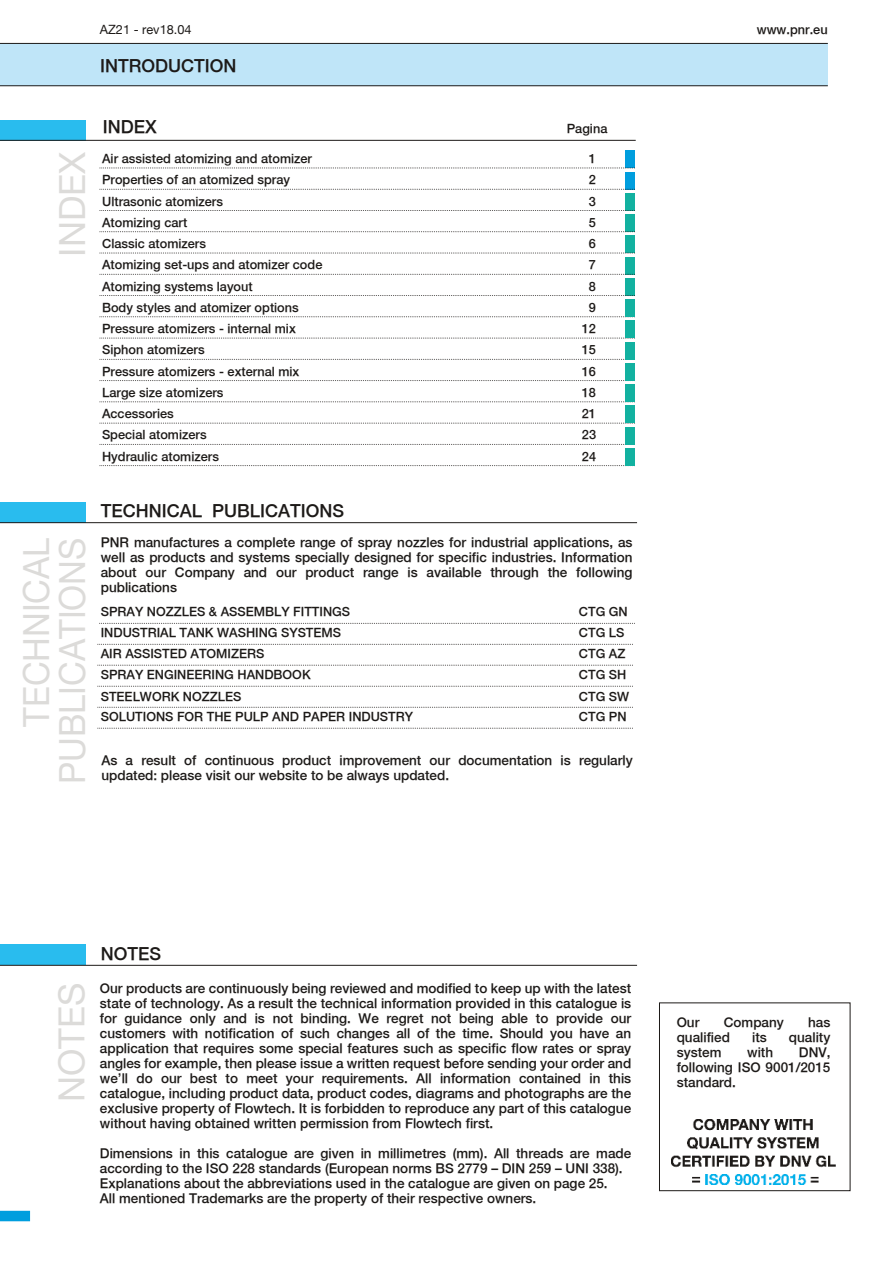
<style>
.page{position:relative;width:893px;height:1263px;background:#fff}
.page>*{position:absolute;margin:0;border:0;box-sizing:border-box;transform-origin:0 0}
.t1{font:36px/36px "Helvetica Neue";color:#dcdbd9;text-align:right;scale:.95 1}
.t2{font:36px "Helvetica Neue";color:#dcdbd9}
.t3{font:500 18px "Helvetica Neue";color:#1d1a18}
.t4{font:500 13.5px/15px "Helvetica Neue";color:#1d1a18;text-align:justify}
.t5{font:500 12.75px/21.3px "Helvetica Neue";color:#1d1a18}
.t6{font:12.75px "Helvetica Neue";color:#1d1a18}
</style>
<div class="page">
<img style="left:672px;top:1119px;width:163px;height:65px">
<div style="left:625px;top:151px;width:10px;height:17px;background:#009ede"></div>
<div style="left:625px;top:172px;width:10px;height:17px;background:#009ede"></div>
<div style="left:625px;top:193px;width:10px;height:17px;background:#12b1a0"></div>
<div style="left:625px;top:214px;width:10px;height:18px;background:#12b1a0"></div>
<div style="left:625px;top:236px;width:10px;height:17px;background:#12b1a0"></div>
<div style="left:625px;top:257px;width:10px;height:17px;background:#12b1a0"></div>
<div style="left:625px;top:278px;width:10px;height:18px;background:#12b1a0"></div>
<div style="left:0;top:43px;width:828px;height:42px;background:#bfe5f8"></div>
<hr style="left:0;top:43px;width:828px;height:1px;background:#1d1a18">
<hr style="left:0;top:85px;width:828px;height:1px;background:#1d1a18">
<div style="left:0;top:120px;width:85px;height:21px;background:#29bcee"></div>
<hr style="left:0;top:140px;width:636px;height:1px;background:#1d1a18">
<svg style="left:100px;top:168px;width:535px;height:1px"></svg>
<svg style="left:100px;top:189px;width:535px;height:1px"></svg>
<svg style="left:100px;top:210px;width:535px;height:1px"></svg>
<svg style="left:100px;top:231px;width:535px;height:1px"></svg>
<svg style="left:100px;top:253px;width:535px;height:1px"></svg>
<svg style="left:100px;top:274px;width:535px;height:1px"></svg>
<svg style="left:100px;top:295px;width:535px;height:1px"></svg>
<svg style="left:100px;top:316px;width:525px;height:1px"></svg>
<svg style="left:100px;top:338px;width:535px;height:1px"></svg>
<svg style="left:100px;top:359px;width:535px;height:1px"></svg>
<div style="left:0;top:1211px;width:30px;height:10px;background:#009ede"></div>
<div style="left:0;top:502px;width:85px;height:21px;background:#29bcee"></div>
<hr style="left:0;top:522px;width:637px;height:1px;background:#1d1a18">
<div style="left:0;top:944px;width:85px;height:21px;background:#29bcee"></div>
<hr style="left:0;top:965px;width:637px;height:1px;background:#1d1a18">
<svg style="left:100px;top:380px;width:525px;height:1px"></svg>
<svg style="left:100px;top:401px;width:525px;height:1px"></svg>
<svg style="left:100px;top:423px;width:535px;height:1px"></svg>
<svg style="left:100px;top:444px;width:535px;height:1px"></svg>
<svg style="left:100px;top:465px;width:525px;height:1px"></svg>
<svg style="left:100px;top:623px;width:533px;height:1px"></svg>
<div style="left:659px;top:1002px;width:191px;height:189px;border:1px solid #1d1a18"></div>
<svg style="left:98px;top:644px;width:535px;height:1px"></svg>
<svg style="left:98px;top:665px;width:535px;height:1px"></svg>
<svg style="left:98px;top:686px;width:535px;height:1px"></svg>
<svg style="left:98px;top:707px;width:535px;height:1px"></svg>
<svg style="left:98px;top:728px;width:535px;height:1px"></svg>
<div style="left:625px;top:300px;width:10px;height:17px;background:#12b1a0"></div>
<div style="left:625px;top:321px;width:10px;height:17px;background:#12b1a0"></div>
<div style="left:625px;top:342px;width:10px;height:17px;background:#12b1a0"></div>
<div style="left:625px;top:363px;width:10px;height:18px;background:#12b1a0"></div>
<div style="left:625px;top:385px;width:10px;height:17px;background:#12b1a0"></div>
<div style="left:625px;top:406px;width:10px;height:17px;background:#12b1a0"></div>
<div style="left:625px;top:427px;width:10px;height:17px;background:#12b1a0"></div>
<div style="left:625px;top:448px;width:10px;height:18px;background:#12b1a0"></div>
<p class="t6" style="left:100px;top:25px;width:93px">AZ21 - rev18.04</p>
<p class="t5" style="left:757px;top:20px;width:72px">www.pnr.eu</p>
<h2 class="t3" style="left:100px;top:58px;width:138px">INTRODUCTION</h2>
<h1 class="t2" style="left:59px;top:257px;width:106px;rotate:-90deg">INDEX</h1>
<h2 class="t3" style="left:103px;top:119px;width:55px">INDEX</h2>
<p class="t5" style="left:567px;top:119px;width:42px">Pagina</p>
<p class="t5" style="left:102px;top:149px;width:211px">Air assisted atomizing and atomizer</p>
<p class="t5" style="left:589px;top:149px;width:9px">1</p>
<p class="t5" style="left:102px;top:170px;width:190px">Properties of an atomized spray</p>
<p class="t5" style="left:589px;top:170px;width:9px">2</p>
<p class="t5" style="left:102px;top:191px;width:122px">Ultrasonic atomizers</p>
<p class="t5" style="left:589px;top:191px;width:9px">3</p>
<p class="t5" style="left:102px;top:212px;width:87px">Atomizing cart</p>
<p class="t5" style="left:589px;top:212px;width:9px">5</p>
<p class="t5" style="left:102px;top:234px;width:105px">Classic atomizers</p>
<p class="t5" style="left:589px;top:234px;width:9px">6</p>
<p class="t5" style="left:102px;top:255px;width:222px">Atomizing set-ups and atomizer code</p>
<p class="t5" style="left:589px;top:255px;width:9px">7</p>
<p class="t5" style="left:102px;top:276px;width:152px">Atomizing systems layout</p>
<p class="t5" style="left:589px;top:276px;width:9px">8</p>
<p class="t5" style="left:102px;top:297px;width:198px">Body styles and atomizer options</p>
<p class="t5" style="left:589px;top:297px;width:9px">9</p>
<p class="t5" style="left:102px;top:319px;width:195px">Pressure atomizers - internal mix<br>Siphon atomizers</p>
<p class="t5" style="left:582px;top:319px;width:16px">12</p>
<p class="t5" style="left:582px;top:340px;width:16px">15<br>16</p>
<p class="t5" style="left:102px;top:361px;width:199px">Pressure atomizers - external mix<br>Large size atomizers<br>Accessories</p>
<p class="t5" style="left:582px;top:382px;width:16px">18<br>21</p>
<p class="t5" style="left:102px;top:425px;width:106px">Special atomizers</p>
<p class="t5" style="left:582px;top:425px;width:16px">23</p>
<p class="t5" style="left:102px;top:446px;width:118px">Hydraulic atomizers</p>
<p class="t5" style="left:582px;top:446px;width:16px">24</p>
<h1 class="t1" style="left:22px;top:784px;width:261px;rotate:-90deg">TECHNICAL<br>PUBLICATIONS</h1>
<h2 class="t3" style="left:101px;top:503px;width:245px">TECHNICAL PUBLICATIONS</h2>
<p class="t4" style="left:101px;top:536px;width:533px">PNR manufactures a complete range of spray nozzles for industrial applications, as well as products and systems specially designed for specific industries. Information about our Company and our product range is available through the following publications</p>
<p class="t5" style="left:101px;top:601px;width:251px">SPRAY NOZZLES &amp; ASSEMBLY FITTINGS</p>
<p class="t5" style="left:579px;top:601px;width:50px">CTG GN</p>
<p class="t5" style="left:101px;top:643px;width:165px">AIR ASSISTED ATOMIZERS</p>
<p class="t5" style="left:579px;top:643px;width:48px">CTG AZ</p>
<p class="t5" style="left:101px;top:622px;width:242px">INDUSTRIAL TANK WASHING SYSTEMS</p>
<p class="t5" style="left:579px;top:622px;width:47px">CTG LS</p>
<p class="t5" style="left:101px;top:664px;width:211px">SPRAY ENGINEERING HANDBOOK</p>
<p class="t5" style="left:579px;top:664px;width:49px">CTG SH</p>
<p class="t5" style="left:101px;top:687px;width:142px">STEELWORK NOZZLES</p>
<p class="t5" style="left:579px;top:687px;width:52px">CTG SW</p>
<p class="t5" style="left:101px;top:706px;width:314px">SOLUTIONS FOR THE PULP AND PAPER INDUSTRY</p>
<p class="t5" style="left:579px;top:706px;width:49px">CTG PN</p>
<p class="t4" style="left:101px;top:753px;width:533px">As a result of continuous product improvement our documentation is regularly updated: please visit our website to be always updated.</p>
<h1 class="t2" style="left:58px;top:1102px;width:121px;rotate:-90deg">NOTES</h1>
<h2 class="t3" style="left:101px;top:945px;width:62px">NOTES</h2>
<p class="t4" style="left:100px;top:981px;width:533px">Our products are continuously being reviewed and modified to keep up with the latest state of technology. As a result the technical information provided in this catalogue is for guidance only and is not binding. We regret not being able to provide our customers with notification of such changes all of the time. Should you have an application that requires some special features such as specific flow rates or spray angles for example, then please issue a written request before sending your order and we’ll do our best to meet your requirements. All information contained in this catalogue, including product data, product codes, diagrams and photographs are the exclusive property of Flowtech. It is forbidden to reproduce any part of this catalogue without having obtained written permission from Flowtech first.</p>
<p class="t4" style="left:100px;top:1146px;width:533px;text-align:left">Dimensions in this catalogue are given in millimetres (mm). All threads are made according to the ISO 228 standards (European norms BS 2779 – DIN 259 – UNI 338).<br>Explanations about the abbreviations used in the catalogue are given on page 25.<br>All mentioned Trademarks are the property of their respective owners.</p>
<p class="t4" style="left:677px;top:1015px;width:24px">Our</p>
<p class="t4" style="left:724px;top:1015px;width:62px">Company</p>
<p class="t4" style="left:808px;top:1015px;width:24px">has</p>
<p class="t4" style="left:677px;top:1030px;width:55px">qualified</p>
<p class="t4" style="left:752px;top:1030px;width:16px">its</p>
<p class="t4" style="left:789px;top:1030px;width:43px">quality</p>
<p class="t4" style="left:677px;top:1045px;width:46px">system</p>
<p class="t4" style="left:747px;top:1045px;width:28px">with</p>
<p class="t4" style="left:677px;top:1045px;width:155px;text-indent:122px">DNV, following ISO 9001/2015 standard.</p>
</div>
